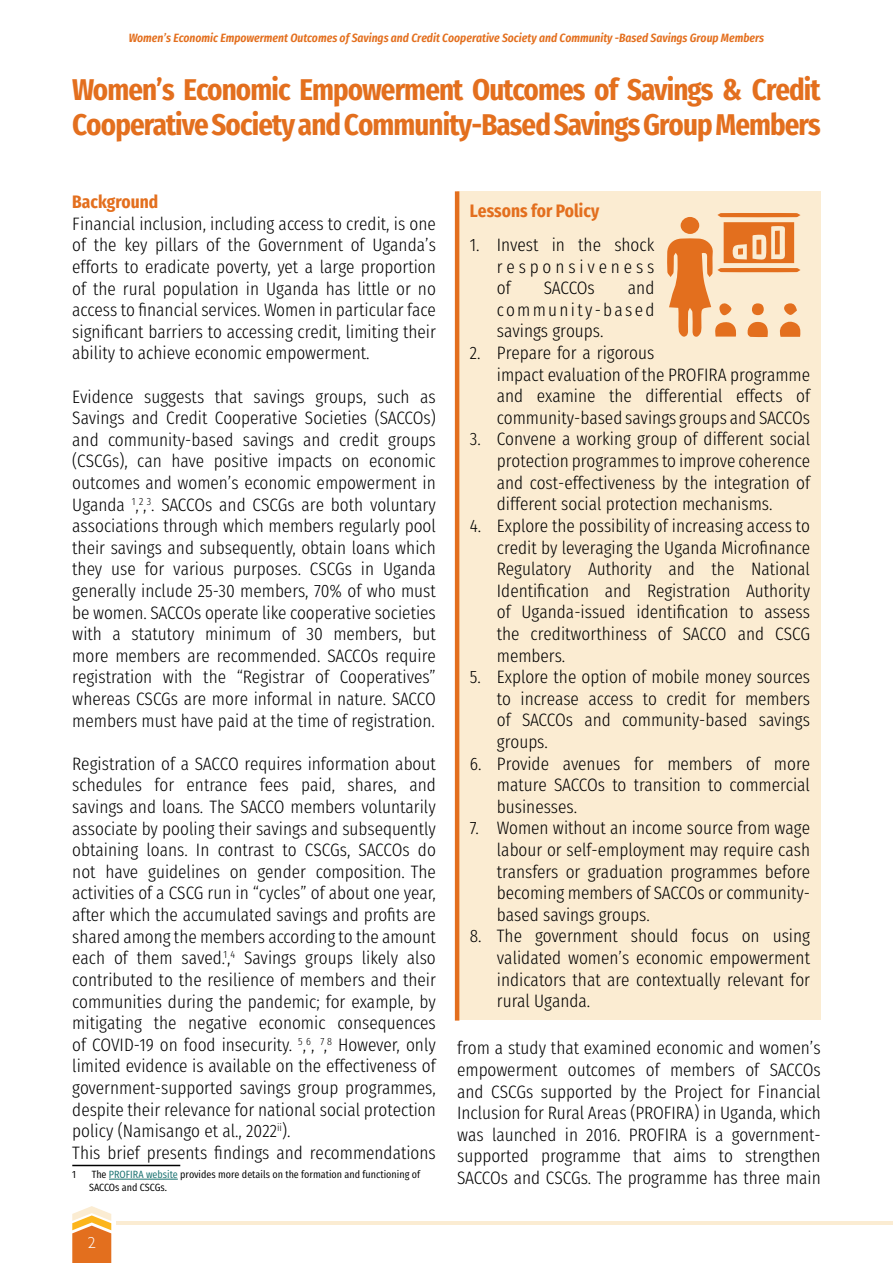
<style>
.page{position:relative;width:893px;height:1263px;background:#fff}
.page>*{position:absolute;margin:0;border:0;box-sizing:border-box;transform-origin:0 0}
.t1{font:700 30px/34.2px "Fira Sans Condensed";letter-spacing:-.03em;color:#e36f1e}
.t2{font:300 18px/21.6px "Fira Sans Condensed";color:#000;text-align:justify}
.t3{font:700 18px "Fira Sans Condensed";color:#e36f1e}
.t4{font:300 16.05px "Gill Sans MT Pro";color:#fff}
.t5{font:italic 600 12px "Fira Sans Condensed";color:#e36f1e}
.t6{font:10.5px/12.6px "Fira Sans Condensed";color:#000}
.s1{color:#18706f}
</style>
<div class="page">
<hr style="left:116px;top:1221px;width:777px;height:3px;background:#fbecd2">
<svg style="left:72px;top:1206px;width:39px;height:57px;background:#ed9f5a"></svg>
<hr style="left:72px;top:1165px;width:108px;height:1px;background:#000">
<hr style="left:109px;top:1179px;width:69px;height:1px;background:#18706f">
<div style="left:457px;top:191px;width:364px;height:828px;background:#fbecd2"></div>
<hr style="left:455px;top:191px;width:4px;height:829px;background:#e36f1e">
<svg style="left:667px;top:213px;width:134px;height:124px"></svg>
<p class="t5" style="left:129px;top:29px;width:637px">Women’s Economic Empowerment Outcomes of Savings and Credit Cooperative Society and Community -Based Savings Group Members</p>
<h1 class="t1" style="left:72px;top:70px;width:750px">Women’s Economic Empowerment Outcomes of Savings &amp; Credit<br>Cooperative Society and Community-Based Savings Group Members</h1>
<p class="t3" style="left:72px;top:185px;width:87px">Background</p>
<p class="t2" style="left:72px;top:211px;width:365px">Financial inclusion, including access to credit, is one of the key pillars of the Government of Uganda’s efforts to eradicate poverty, yet a large proportion of the rural population in Uganda has little or no access to financial services. Women in particular face significant barriers to accessing credit, limiting their ability to achieve economic empowerment.</p>
<p class="t2" style="left:72px;top:384px;width:365px">Evidence suggests that savings groups, such as Savings and Credit Cooperative Societies (SACCOs) and community-based savings and credit groups (CSCGs), can have positive impacts on economic outcomes and women’s economic empowerment in Uganda <sup>1</sup>,<sup>2</sup>,<sup>3</sup>. SACCOs and CSCGs are both voluntary associations through which members regularly pool their savings and subsequently, obtain loans which they use for various purposes. CSCGs in Uganda generally include 25-30 members, 70% of who must be women. SACCOs operate like cooperative societies with a statutory minimum of 30 members, but more members are recommended. SACCOs require registration with the “Registrar of Cooperatives” whereas CSCGs are more informal in nature. SACCO members must have paid at the time of registration.</p>
<p class="t2" style="left:72px;top:751px;width:365px;text-align:left">Registration of a SACCO requires information about schedules for entrance fees paid, shares, and savings and loans. The SACCO members voluntarily associate by pooling their savings and subsequently obtaining loans. In contrast to CSCGs, SACCOs do not have guidelines on gender composition. The activities of a CSCG run in “cycles” of about one year, after which the accumulated savings and profits are shared among the members according to the amount each of them saved.<sup>1</sup>,<sup>4</sup> Savings groups likely also contributed to the resilience of members and their communities during the pandemic; for example, by mitigating the negative economic consequences of COVID-19 on food insecurity. <sup>5</sup>,<sup>6</sup>, <sup>7</sup>,<sup>8</sup> However, only limited evidence is available on the effectiveness of government-supported savings group programmes, despite their relevance for national social protection policy (Namisango et al., 2022<sup>ii</sup>).<br>This brief presents findings and recommendations</p>
<p class="t6" style="left:72px;top:1167px;width:5px">1</p>
<p class="t6" style="left:89px;top:1167px;width:332px">The <span class="s1">PROFIRA website</span> provides more details on the formation and functioning of<br>SACCOs and CSCGs.</p>
<p class="t4" style="left:88px;top:1232px;width:10px">2</p>
<p class="t3" style="left:470px;top:194px;width:131px">Lessons for Policy</p>
<p class="t2" style="left:497px;top:232px;width:159px;text-indent:-27px">1. Invest in the shock responsiveness of</p>
<p class="t2" style="left:497px;top:275px;width:159px;text-indent:131px">and community-based savings groups.</p>
<p class="t2" style="left:497px;top:340px;width:315px;text-align:left;text-indent:-27px">2. Prepare for a rigorous<br>impact evaluation of the PROFIRA programme and examine the differential effects of community-based savings groups and SACCOs</p>
<p class="t2" style="left:497px;top:426px;width:315px;text-indent:-27px">3. Convene a working group of different social protection programmes to improve coherence and cost-effectiveness by the integration of different social protection mechanisms.</p>
<p class="t2" style="left:497px;top:513px;width:315px;text-indent:-27px">4. Explore the possibility of increasing access to credit by leveraging the Uganda Microfinance Regulatory Authority and the National Identification and Registration Authority of Uganda-issued identification to assess the creditworthiness of SACCO and CSCG members.</p>
<p class="t2" style="left:497px;top:664px;width:315px;text-indent:-27px">5. Explore the option of mobile money sources to increase access to credit for members of SACCOs and community-based savings groups.</p>
<p class="t2" style="left:497px;top:750px;width:315px;text-indent:-27px">6. Provide avenues for members of more mature SACCOs to transition to commercial businesses.</p>
<p class="t2" style="left:497px;top:815px;width:315px;text-indent:-27px">7. Women without an income source from wage labour or self-employment may require cash transfers or graduation programmes before becoming members of SACCOs or community&shy;based savings groups.</p>
<p class="t2" style="left:497px;top:923px;width:315px;text-indent:-27px">8. The government should focus on using validated women’s economic empowerment indicators that are contextually relevant for rural Uganda.</p>
<p class="t2" style="left:544px;top:275px;width:53px">SACCOs</p>
<p class="t2" style="left:457px;top:1035px;width:365px">from a study that examined economic and women’s empowerment outcomes of members of SACCOs and CSCGs supported by the Project for Financial Inclusion for Rural Areas (PROFIRA) in Uganda, which was launched in 2016. PROFIRA is a government&shy;supported programme that aims to strengthen SACCOs and CSCGs. The programme has three main</p>
</div>
